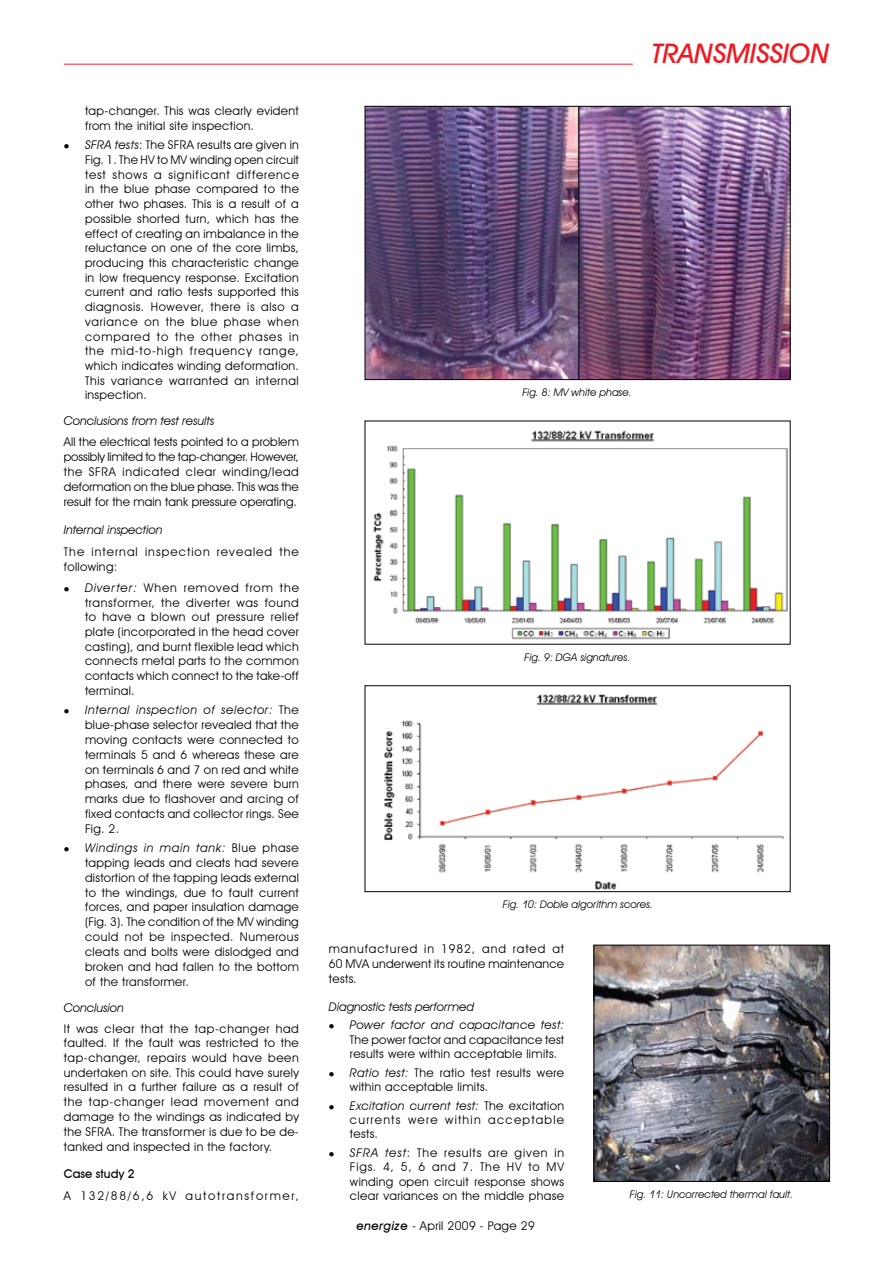
<style>
.page{position:relative;width:893px;height:1263px;background:#fff}
.page>*{position:absolute;margin:0;border:0;box-sizing:border-box;transform-origin:0 0}
.t1{font:italic 500 27px "Avant Garde IT Cby BT";color:#ed1c24}
.t2{font:12px/14.7px "Avant Garde IT Cby BT";letter-spacing:.03em;color:#000;text-align:justify}
.t3{font:italic 12px "Avant Garde IT Cby BT";color:#000}
.t4{font:12px/15px "Avant Garde IT Cby BT";letter-spacing:.09em;color:#000}
.t5{font:12px "Avant Garde IT Cby BT";letter-spacing:.14em;color:#000}
.t6{font:500 12px "Avant Garde IT Cby BT";color:#000}
.t7{font:italic 10.5px "Avant Garde IT Cby BT";color:#000}
.s1{font-style:italic}
.s2{font-weight:500;font-style:italic}
</style>
<div class="page">
<hr style="left:64px;top:64px;width:569px;height:1px;background:#ed1c24">
<img style="left:596px;top:947px;width:232px;height:232px">
<div style="left:594px;top:945px;width:236px;height:236px;border:1px solid #000"></div>
<img style="left:367px;top:108px;width:421px;height:270px">
<div style="left:365px;top:106px;width:425px;height:274px;border:1px solid #000"></div>
<img style="left:373px;top:430px;width:415px;height:210px">
<img style="left:384px;top:694px;width:401px;height:196px">
<div style="left:365px;top:685px;width:425px;height:207px;border:1px solid #000"></div>
<p class="t2" style="left:85px;top:104px;width:215px">tap-changer. This was clearly evident from the initial site inspection.</p>
<p class="t2" style="left:85px;top:138px;width:215px;text-indent:-21px">● <span class="s1">SFRA tests</span>: The SFRA results are given in Fig. 1. The HV to MV winding open circuit test shows a significant difference in the blue phase compared to the other two phases. This is a result of a possible shorted turn, which has the effect of creating an imbalance in the reluctance on one of the core limbs, producing this characteristic change in low frequency response. Excitation current and ratio tests supported this diagnosis. However, there is also a variance on the blue phase when compared to the other phases in the mid-to‑high frequency range, which indicates winding deformation.<br>This variance warranted an internal inspection.</p>
<p class="t3" style="left:64px;top:413px;width:152px">Conclusions from test results</p>
<p class="t2" style="left:64px;top:435px;width:237px">All the electrical tests pointed to a problem possibly limited to the tap-changer. However, the SFRA indicated clear winding/lead deformation on the blue phase. This was the result for the main tank pressure operating.</p>
<p class="t3" style="left:64px;top:523px;width:100px">Internal inspection</p>
<p class="t4" style="left:64px;top:544px;width:237px">The internal inspection revealed the following:</p>
<p class="t2" style="left:85px;top:580px;width:215px;text-indent:-21px">● <span class="s1">Diverter:</span> When removed from the transformer, the diverter was found to have a blown out pressure relief plate (incorporated in the head cover casting), and burnt flexible lead which connects metal parts to the common contacts which connect to the take-off terminal.</p>
<p class="t2" style="left:85px;top:702px;width:215px;text-indent:-21px">● <span class="s1">Internal inspection of selector:</span> The blue-phase selector revealed that the moving contacts were connected to terminals 5 and 6 whereas these are on terminals 6 and 7 on red and white phases, and there were severe burn marks due to flashover and arcing of fixed contacts and collector rings. See Fig. 2.</p>
<p class="t2" style="left:85px;top:840px;width:215px;text-indent:-21px">● <span class="s1">Windings in main tank:</span> Blue phase tapping leads and cleats had severe distortion of the tapping leads external to the windings, due to fault current forces, and paper insulation damage (Fig. 3). The condition of the MV winding could not be inspected. Numerous cleats and bolts were dislodged and broken and had fallen to the bottom of the transformer.</p>
<p class="t3" style="left:64px;top:1000px;width:62px">Conclusion</p>
<p class="t2" style="left:64px;top:1021px;width:237px">It was clear that the tap-changer had faulted. If the fault was restricted to the tap-changer, repairs would have been undertaken on site. This could have surely resulted in a further failure as a result of the tap-changer lead movement and damage to the windings as indicated by the SFRA. The transformer is due to be de&shy;tanked and inspected in the factory.</p>
<p class="t6" style="left:64px;top:1167px;width:73px">Case study 2</p>
<p class="t5" style="left:64px;top:1188px;width:236px">A 132/88/6,6 kV autotransformer,</p>
<h1 class="t1" style="left:651px;top:37px;width:180px">TRANSMISSION</h1>
<p class="t7" style="left:522px;top:386px;width:111px">Fig. 8: MV white phase.</p>
<p class="t7" style="left:525px;top:651px;width:107px">Fig. 9: DGA signatures.</p>
<p class="t7" style="left:503px;top:898px;width:152px">Fig. 10: Doble algorithm scores.</p>
<p class="t2" style="left:329px;top:941px;width:237px">manufactured in 1982, and rated at 60 MVA underwent its routine maintenance tests.</p>
<p class="t3" style="left:329px;top:999px;width:147px">Diagnostic tests performed</p>
<p class="t2" style="left:350px;top:1018px;width:216px;text-indent:-21px">● <span class="s1">Power factor and capacitance test:<br></span>The power factor and capacitance test results were within acceptable limits.</p>
<p class="t2" style="left:350px;top:1065px;width:216px;text-indent:-21px">● <span class="s1">Ratio test:</span> The ratio test results were within acceptable limits.</p>
<p class="t2" style="left:350px;top:1098px;width:216px;text-indent:-21px">● <span class="s1">Excitation current test:</span> The excitation currents were within acceptable tests.</p>
<p class="t2" style="left:350px;top:1145px;width:216px;text-indent:-21px">● <span class="s1">SFRA test</span>: The results are given in Figs. 4, 5, 6 and 7. The HV to MV winding open circuit response shows clear variances on the middle phase</p>
<p class="t2" style="left:357px;top:1218px;width:180px"><span class="s2">energize</span> - April 2009 - Page 29</p>
<p class="t7" style="left:630px;top:1188px;width:165px">Fig. 11: Uncorrected thermal fault.</p>
</div>
